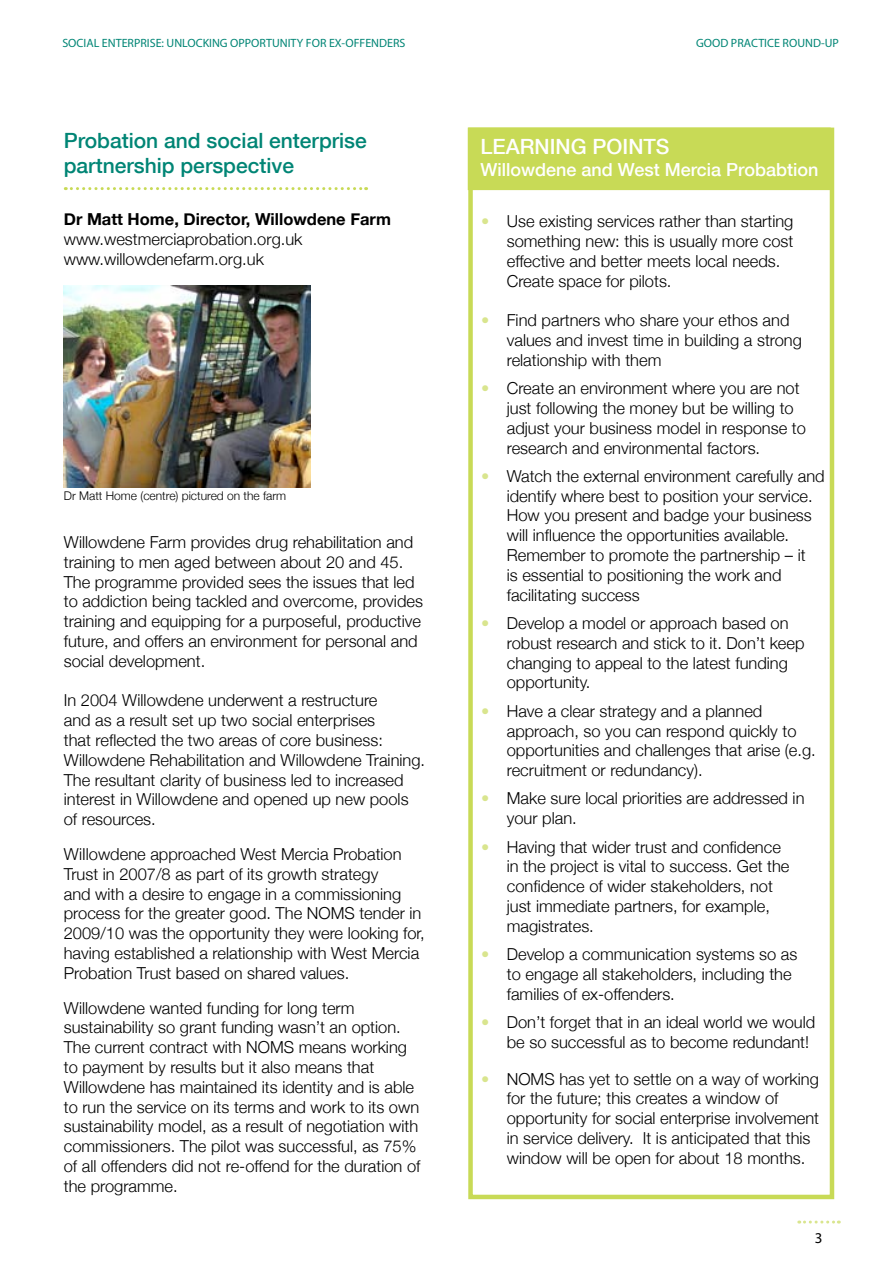
<style>
.page{position:relative;width:893px;height:1263px;background:#fff}
.page>*{position:absolute;margin:0;border:0;box-sizing:border-box;transform-origin:0 0}
.t1{font:500 21px/25.2px "Helvetica Neue";color:#008575}
.t2{font:500 21px "Helvetica Neue";color:#fff}
.t3{font:500 18px "Helvetica Neue";color:#fff}
.t4{font:300 16.5px/19.8px "Helvetica Neue";color:#000}
.t5{font:700 16.5px "Helvetica Neue";color:#000}
.t6{font:15px "Myriad Pro";color:#000}
.t7{font:12px "Myriad Pro";color:#008575}
.t8{font:300 12px "Helvetica Neue";color:#000}
.s1{color:#d9e58e}
</style>
<div class="page">
<svg style="left:799px;top:1220px;width:40px;height:3px"></svg>
<div style="left:468px;top:128px;width:366px;height:1071px;border:4px solid #c8da56"></div>
<div style="left:468px;top:128px;width:363px;height:62px;background:#c8da56"></div>
<svg style="left:65px;top:187px;width:302px;height:3px"></svg>
<img style="left:64px;top:286px;width:246px;height:202px">
<p class="t7" style="left:62px;top:36px;width:345px">SOCIAL ENTERPRISE: UNLOCKING OPPORTUNITY FOR EX-OFFENDERS</p>
<p class="t1" style="left:64px;top:127px;width:305px">Probation and social enterprise partnership perspective</p>
<p class="t5" style="left:64px;top:204px;width:329px">Dr Matt Home, Director, Willowdene Farm</p>
<p class="t4" style="left:64px;top:228px;width:240px">www.westmerciaprobation.org.uk www.willowdenefarm.org.uk</p>
<p class="t8" style="left:64px;top:486px;width:224px">Dr Matt Home (centre) pictured on the farm</p>
<p class="t4" style="left:64px;top:531px;width:361px">Willowdene Farm provides drug rehabilitation and training to men aged between about 20 and 45.<br>The programme provided sees the issues that led to addiction being tackled and overcome, provides training and equipping for a purposeful, productive future, and offers an environment for personal and social development.</p>
<p class="t4" style="left:64px;top:690px;width:363px">In 2004 Willowdene underwent a restructure<br>and as a result set up two social enterprises<br>that reflected the two areas of core business:<br>Willowdene Rehabilitation and Willowdene Training.<br>The resultant clarity of business led to increased interest in Willowdene and opened up new pools of resources.</p>
<p class="t4" style="left:64px;top:843px;width:363px">WiIlowdene approached West Mercia Probation Trust in 2007/8 as part of its growth strategy<br>and with a desire to engage in a commissioning process for the greater good. The NOMS tender in 2009/10 was the opportunity they were looking for, having established a relationship with West Mercia Probation Trust based on shared values.</p>
<p class="t4" style="left:64px;top:997px;width:358px">Willowdene wanted funding for long term sustainability so grant funding wasn’t an option.<br>The current contract with NOMS means working to payment by results but it also means that Willowdene has maintained its identity and is able to run the service on its terms and work to its own sustainability model, as a result of negotiation with commissioners. The pilot was successful, as 75% of all offenders did not re-offend for the duration of the programme.</p>
<p class="t7" style="left:696px;top:36px;width:144px">GOOD PRACTICE ROUND-UP</p>
<p class="t2" style="left:480px;top:130px;width:191px">LEARNING POINTS</p>
<p class="t3" style="left:480px;top:155px;width:339px">Willowdene and West Mercia Probabtion</p>
<p class="t4" style="left:507px;top:211px;width:288px;text-indent:-26px"><span class="s1">•</span> Use existing services rather than starting something new: this is usually more cost effective and better meets local needs.<br>Create space for pilots.</p>
<p class="t4" style="left:507px;top:310px;width:297px;text-indent:-26px"><span class="s1">•</span> Find partners who share your ethos and values and invest time in building a strong relationship with them</p>
<p class="t4" style="left:507px;top:377px;width:301px;text-indent:-26px"><span class="s1">•</span> Create an environment where you are not just following the money but be willing to adjust your business model in response to research and environmental factors.</p>
<p class="t4" style="left:507px;top:465px;width:319px;text-indent:-26px"><span class="s1">•</span> Watch the external environment carefully and identify where best to position your service.<br>How you present and badge your business will influence the opportunities available.<br>Remember to promote the partnership – it<br>is essential to positioning the work and facilitating success</p>
<p class="t4" style="left:507px;top:612px;width:299px;text-indent:-26px"><span class="s1">•</span> Develop a model or approach based on robust research and stick to it. Don’t keep changing to appeal to the latest funding opportunity.</p>
<p class="t4" style="left:507px;top:700px;width:310px;text-indent:-26px"><span class="s1">•</span> Have a clear strategy and a planned approach, so you can respond quickly to opportunities and challenges that arise (e.g. recruitment or redundancy).</p>
<p class="t4" style="left:507px;top:788px;width:299px;text-indent:-26px"><span class="s1">•</span> Make sure local priorities are addressed in your plan.</p>
<p class="t4" style="left:507px;top:836px;width:284px;text-indent:-26px"><span class="s1">•</span> Having that wider trust and confidence in the project is vital to success. Get the confidence of wider stakeholders, not just immediate partners, for example, magistrates.</p>
<p class="t4" style="left:507px;top:943px;width:292px;text-indent:-26px"><span class="s1">•</span> Develop a communication systems so as to engage all stakeholders, including the families of ex-offenders.</p>
<p class="t4" style="left:507px;top:1011px;width:310px;text-indent:-26px"><span class="s1">•</span> Don’t forget that in an ideal world we would be so successful as to become redundant!</p>
<p class="t4" style="left:507px;top:1068px;width:314px;text-indent:-26px"><span class="s1">•</span> NOMS has yet to settle on a way of working for the future; this creates a window of opportunity for social enterprise involvement in service delivery. It is anticipated that this window will be open for about 18 months.</p>
<p class="t6" style="left:815px;top:1229px;width:9px">3</p>
</div>
